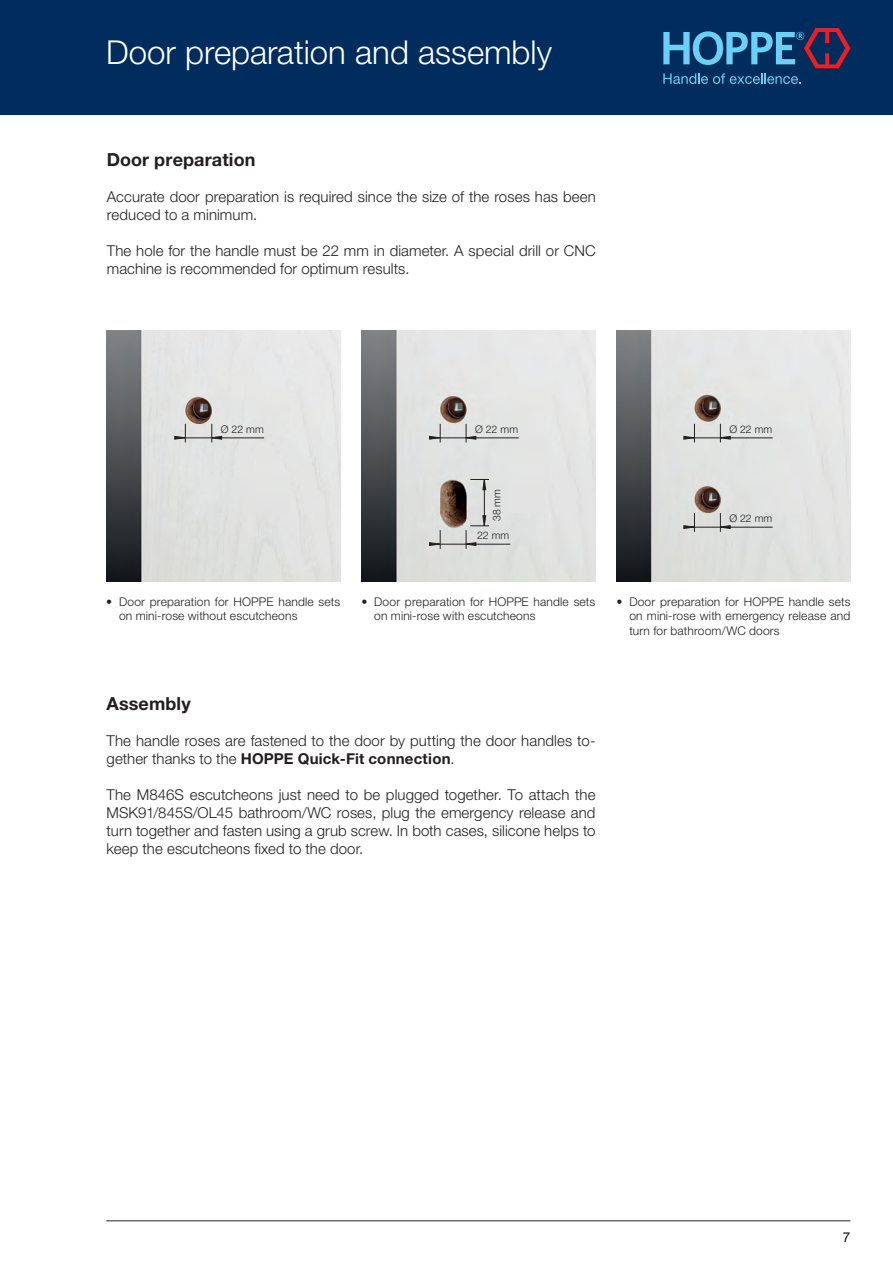
<style>
.page{position:relative;width:893px;height:1263px;background:#fff}
.page>*{position:absolute;margin:0;border:0;box-sizing:border-box;transform-origin:0 0}
.t1{font:300 33px "Helvetica Neue LTW1 G";color:#fff}
.Fliesstext-Headline{font:700 18px "Helvetica Neue LTW1 G";letter-spacing:.005em;color:#231f20}
.Fliesstext-Headline-2{font:300 15px/18px "Helvetica Neue LTW1 G";letter-spacing:.005em;color:#231f20}
.t2{font:300 13.5px "Helvetica Neue LTW1 G";color:#231f20}
.t3{font:300 12px/14.4px "Helvetica Neue LTW1 G";letter-spacing:.015em;color:#231f20}
.t4{font:300 10.5px "Helvetica Neue LTW1 G";letter-spacing:.015em;color:#231f20}
.s1{font-weight:700}
</style>
<div class="page">
<div style="left:0;top:0;width:893px;height:115px;background:#002d5e"></div>
<img style="left:617px;top:330px;width:234px;height:251px">
<img style="left:107px;top:330px;width:233px;height:251px">
<img style="left:362px;top:330px;width:234px;height:251px">
<svg style="left:211px;top:424px;width:11px;height:18px"></svg>
<hr style="left:177px;top:437px;width:87px;height:1px;background:#231f20">
<svg style="left:175px;top:424px;width:11px;height:18px"></svg>
<svg style="left:465px;top:424px;width:11px;height:18px"></svg>
<hr style="left:431px;top:437px;width:88px;height:1px;background:#231f20">
<svg style="left:429px;top:424px;width:12px;height:18px"></svg>
<svg style="left:720px;top:424px;width:10px;height:18px"></svg>
<hr style="left:685px;top:437px;width:88px;height:1px;background:#231f20">
<svg style="left:684px;top:424px;width:11px;height:18px"></svg>
<svg style="left:720px;top:513px;width:10px;height:19px"></svg>
<hr style="left:685px;top:527px;width:88px;height:1px;background:#231f20">
<svg style="left:684px;top:513px;width:11px;height:19px"></svg>
<hr style="left:431px;top:544px;width:79px;height:1px;background:#231f20">
<svg style="left:429px;top:530px;width:12px;height:19px"></svg>
<svg style="left:465px;top:515px;width:24px;height:34px"></svg>
<hr style="left:484px;top:479px;width:1px;height:47px;background:#231f20">
<svg style="left:470px;top:479px;width:19px;height:11px"></svg>
<hr style="left:106px;top:1220px;width:744px;height:1px;background:#231f20">
<svg style="left:663px;top:28px;width:187px;height:56px"></svg>
<p class="t1" style="left:106px;top:32px;width:447px">Door preparation and assembly</p>
<p class="Fliesstext-Headline" style="left:107px;top:148px;width:150px">Door preparation</p>
<p class="Fliesstext-Headline-2" style="left:107px;top:188px;width:490px">Accurate door preparation is required since the size of the roses has been reduced to a minimum.</p>
<p class="Fliesstext-Headline-2" style="left:107px;top:242px;width:490px">The hole for the handle must be 22 mm in diameter. A special drill or CNC machine is recommended for optimum results.</p>
<p class="t4" style="left:221px;top:423px;width:45px">Ø 22 mm</p>
<p class="t4" style="left:475px;top:423px;width:45px">Ø 22 mm</p>
<p class="t4" style="left:729px;top:423px;width:45px">Ø 22 mm</p>
<p class="t4" style="left:490px;top:521px;width:34px;rotate:-90deg">38 mm</p>
<p class="t4" style="left:477px;top:529px;width:34px">22 mm</p>
<p class="t4" style="left:729px;top:512px;width:45px">Ø 22 mm</p>
<p class="t3" style="left:119px;top:594px;width:223px;text-indent:-13px">• Door preparation for HOPPE handle sets on mini-rose without escutcheons</p>
<p class="t3" style="left:629px;top:594px;width:223px;text-align:justify;text-indent:-13px">• Door preparation for HOPPE handle sets on mini-rose with emergency release and turn for bathroom/WC doors</p>
<p class="t3" style="left:374px;top:594px;width:223px;text-indent:-13px">• Door preparation for HOPPE handle sets on mini-rose with escutcheons</p>
<p class="Fliesstext-Headline" style="left:107px;top:693px;width:86px">Assembly</p>
<p class="Fliesstext-Headline-2" style="left:107px;top:732px;width:490px">The handle roses are fastened to the door by putting the door handles to&shy;gether thanks to the <span class="s1">HOPPE Quick-Fit connection</span>.</p>
<p class="Fliesstext-Headline-2" style="left:107px;top:786px;width:490px;text-align:justify">The M846S escutcheons just need to be plugged together. To attach the MSK91/845S/OL45 bathroom/WC roses, plug the emergency release and turn together and fasten using a grub screw. In both cases, silicone helps to keep the escutcheons fixed to the door.</p>
<p class="t2" style="left:843px;top:1229px;width:9px">7</p>
</div>
